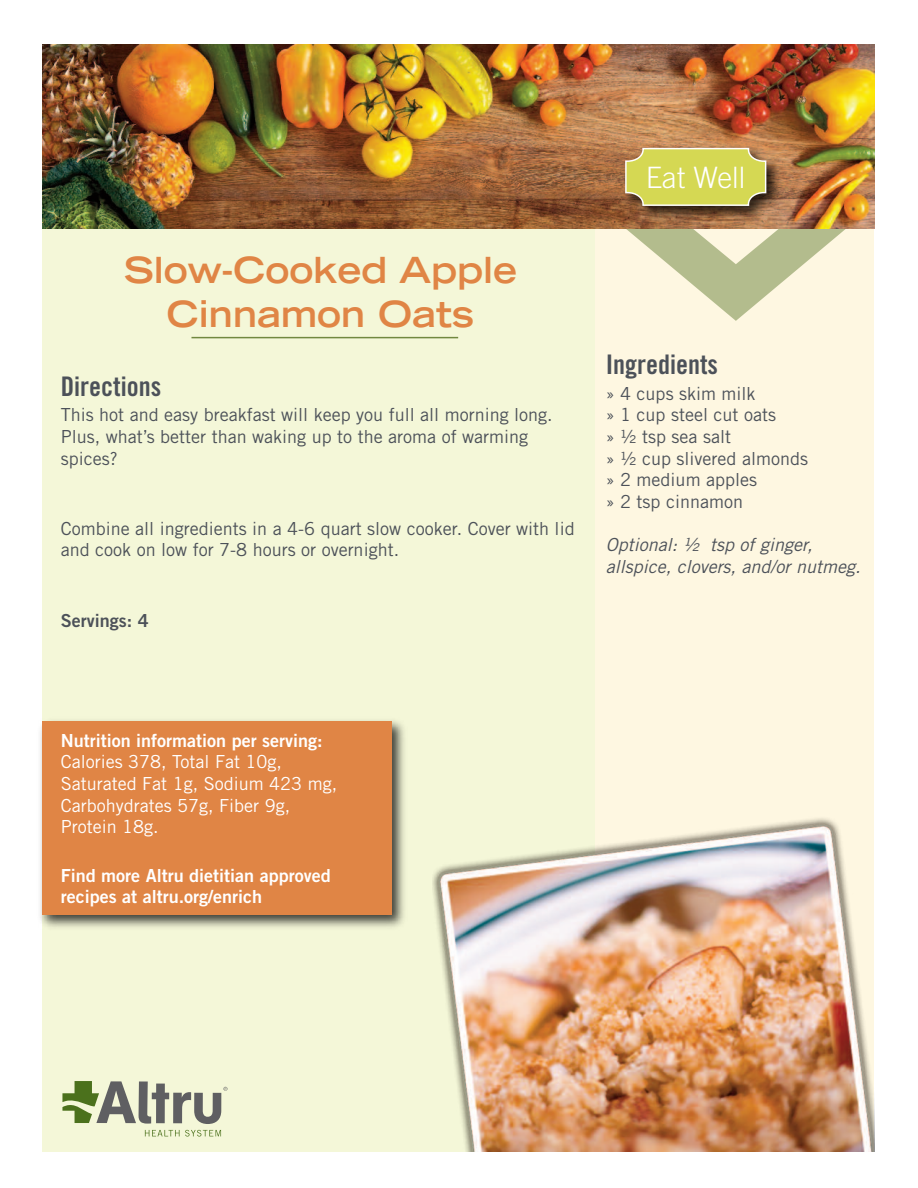
<style>
.page{position:relative;width:918px;height:1188px;background:#fff}
.page>*{position:absolute;margin:0;border:0;box-sizing:border-box;transform-origin:0 0}
.t1{font:700 expanded 36px/43.2px "Trade Gothic LH";color:#e08545;text-align:center}
.t2{font:300 29.55px "Trade Gothic";color:#fff}
.t3{font:27px "Trade Gothic Bold Cond Twenty";color:#4c5159}
.t4{font:18px/21.6px "Trade Gothic";color:#4c5159}
.t5{font:18px/21.6px "Trade Gothic";color:#fff}
.t6{font:18px/21px "Trade Gothic Bold Two";color:#fff}
.t7{font:italic 18px/21.6px "Trade Gothic";color:#4c5159}
.t8{font:18px "Trade Gothic Bold Two";color:#4c5159}
</style>
<div class="page">
<div style="left:595px;top:221px;width:279px;height:931px;background:#fef7e1"></div>
<div style="left:42px;top:221px;width:552px;height:931px;background:#f4f7d8"></div>
<img style="left:42px;top:45px;width:832px;height:184px">
<img style="left:606px;top:138px;width:194px;height:91px">
<svg style="left:624px;top:148px;width:224px;height:173px"></svg>
<img style="left:40px;top:720px;width:365px;height:208px">
<div style="left:42px;top:721px;width:350px;height:194px;background:#e08545"></div>
<img style="left:433px;top:805px;width:441px;height:347px">
<svg style="left:145px;top:1130px;width:76px;height:7px"></svg>
<svg style="left:62px;top:1081px;width:165px;height:43px"></svg>
<hr style="left:191px;top:337px;width:267px;height:1px;background:#718840">
<h1 class="t1" style="left:124px;top:252px;width:395px">Slow-Cooked Apple<br>Cinnamon Oats</h1>
<h3 class="t3" style="left:61px;top:376px;width:102px">Directions</h3>
<p class="t4" style="left:61px;top:406px;width:493px">This hot and easy breakfast will keep you full all morning long.<br>Plus, what’s better than waking up to the aroma of warming spices?</p>
<p class="t4" style="left:61px;top:519px;width:515px">Combine all ingredients in a 4-6 quart slow cooker. Cover with lid and cook on low for 7-8 hours or overnight.</p>
<p class="t8" style="left:61px;top:614px;width:89px">Servings: 4</p>
<h2 class="t2" style="left:646px;top:167px;width:101px">Eat Well</h2>
<h3 class="t3" style="left:606px;top:355px;width:114px">Ingredients</h3>
<p class="t4" style="left:606px;top:384px;width:204px">» 4 cups skim milk<br>» 1 cup steel cut oats<br>» ½ tsp sea salt<br>» ½ cup slivered almonds » 2 medium apples<br>» 2 tsp cinnamon</p>
<p class="t7" style="left:606px;top:536px;width:256px">Optional: ½ tsp of ginger, allspice, clovers, and/or nutmeg.</p>
<p class="t6" style="left:61px;top:732px;width:263px">Nutrition information per serving:</p>
<p class="t5" style="left:61px;top:753px;width:278px">Calories 378, Total Fat 10g,<br>Saturated Fat 1g, Sodium 423 mg,<br>Carbohydrates 57g, Fiber 9g,<br>Protein 18g.</p>
<p class="t6" style="left:61px;top:867px;width:271px">Find more Altru dietitian approved recipes at altru.org/enrich</p>
</div>
